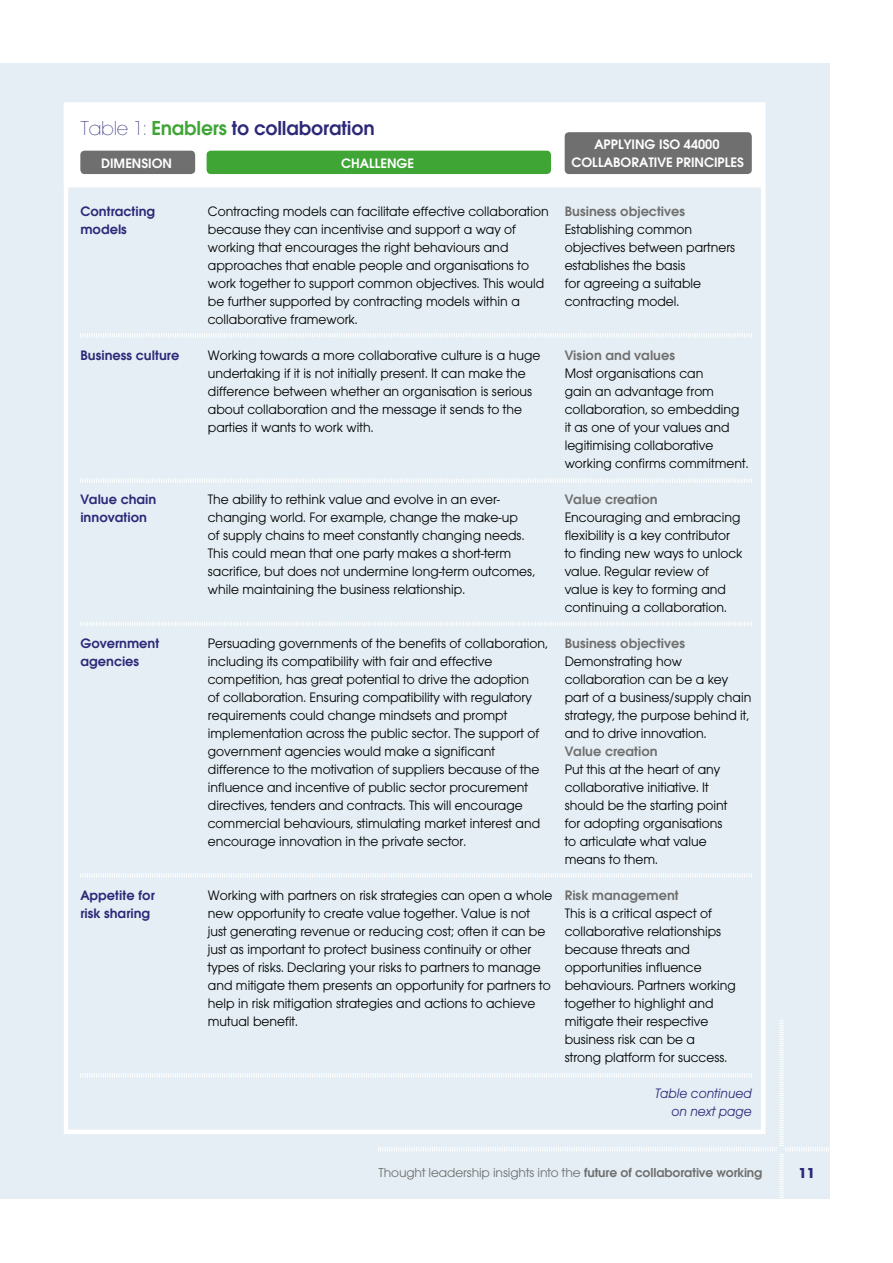
<style>
.page{position:relative;width:893px;height:1263px;background:#fff}
.page>*{position:absolute;margin:0;border:0;box-sizing:border-box;transform-origin:0 0}
.t1{font:600 21px "Avant Garde 2";letter-spacing:-.01em;color:#2d2979}
.t2{font:700 15px "Avant Garde 2";color:#2d2979}
.t3{font:14.25px/18px "Avant Garde 2";color:#000;scale:.96 1}
.t4{font:600 14.25px "Avant Garde 2";color:#2d2979}
.t5{font:600 14.25px "Avant Garde 2";color:#706f6f}
.t6{font:600 14.25px "Avant Garde 2";color:#fff}
.t7{font:italic 14.25px/18px "Avant Garde 2";color:#2d2979;text-align:right;scale:.96 1}
.t8{font:13.5px "Avant Garde 2";letter-spacing:-.01em;color:#706f6f}
.s1{font-weight:200}
.s2{color:#3fa535}
.s3{font-weight:600}
</style>
<div class="page">
<div style="left:0;top:64px;width:829px;height:1135px;background:#e4eef4"></div>
<div style="left:64px;top:102px;width:701px;height:85px;background:#fff"></div>
<div style="left:80px;top:151px;width:115px;height:23px;background:#706f6f;border-radius:4px"></div>
<div style="left:565px;top:132px;width:187px;height:42px;background:#706f6f;border-radius:4px"></div>
<div style="left:207px;top:151px;width:344px;height:23px;background:#3fa535;border-radius:4px"></div>
<svg style="left:80px;top:333px;width:672px;height:5px"></svg>
<svg style="left:80px;top:478px;width:672px;height:5px"></svg>
<svg style="left:80px;top:622px;width:672px;height:4px"></svg>
<svg style="left:80px;top:873px;width:672px;height:5px"></svg>
<svg style="left:80px;top:1020px;width:749px;height:178px"></svg>
<h1 class="t1" style="left:80px;top:116px;width:296px"><span class="s1">Table 1:</span> <span class="s2">Enablers</span> to collaboration</h1>
<p class="t6" style="left:101px;top:154px;width:9px">dime</p>
<p class="t6" style="left:132px;top:154px;width:42px">nsion</p>
<p class="t6" style="left:341px;top:154px;width:9px">challe</p>
<p class="t6" style="left:387px;top:154px;width:27px">nge</p>
<p class="t6" style="left:594px;top:136px;width:9px">appl</p>
<p class="t6" style="left:624px;top:136px;width:43px">ying iso</p>
<p class="t6" style="left:684px;top:136px;width:37px">44000</p>
<p class="t6" style="left:571px;top:154px;width:9px">collaborati</p>
<p class="t6" style="left:657px;top:154px;width:55px">ve principles</p>
<p class="t4" style="left:80px;top:203px;width:77px">Contracting</p>
<p class="t3" style="left:208px;top:202px;width:357px">Contracting models can facilitate effective collaboration</p>
<p class="t4" style="left:80px;top:221px;width:48px">models</p>
<p class="t3" style="left:208px;top:220px;width:352px">because they can incentivise and support a way of working that encourages the right behaviours and approaches that enable people and organisations to work together to support common objectives. This would be further supported by contracting models within a collaborative framework.</p>
<p class="t4" style="left:80px;top:347px;width:100px">Business culture</p>
<p class="t3" style="left:208px;top:346px;width:348px">Working towards a more collaborative culture is a huge undertaking if it is not initially present. It can make the difference between whether an organisation is serious about collaboration and the message it sends to the parties it wants to work with.</p>
<p class="t4" style="left:80px;top:491px;width:78px">Value chain</p>
<p class="t3" style="left:208px;top:490px;width:306px">The ability to rethink value and evolve in an ever-</p>
<p class="t4" style="left:80px;top:509px;width:68px">innovation</p>
<p class="t3" style="left:208px;top:508px;width:342px">changing world. For example, change the make-up<br>of supply chains to meet constantly changing needs.<br>This could mean that one party makes a short-term sacrifice, but does not undermine long-term outcomes, while maintaining the business relationship.</p>
<p class="t4" style="left:80px;top:635px;width:81px">Government</p>
<p class="t3" style="left:208px;top:634px;width:356px">Persuading governments of the benefits of collaboration,</p>
<p class="t4" style="left:80px;top:653px;width:61px">agencies</p>
<p class="t3" style="left:208px;top:652px;width:348px">including its compatibility with fair and effective competition, has great potential to drive the adoption of collaboration. Ensuring compatibility with regulatory requirements could change mindsets and prompt implementation across the public sector. The support of government agencies would make a significant difference to the motivation of suppliers because of the influence and incentive of public sector procurement directives, tenders and contracts. This will encourage commercial behaviours, stimulating market interest and encourage innovation in the private sector.</p>
<p class="t4" style="left:80px;top:887px;width:76px">Appetite for</p>
<p class="t3" style="left:208px;top:886px;width:360px">Working with partners on risk strategies can open a whole</p>
<p class="t4" style="left:80px;top:905px;width:72px">risk sharing</p>
<p class="t3" style="left:208px;top:904px;width:359px">new opportunity to create value together. Value is not just generating revenue or reducing cost; often it can be just as important to protect business continuity or other types of risks. Declaring your risks to partners to manage and mitigate them presents an opportunity for partners to help in risk mitigation strategies and actions to achieve mutual benefit.</p>
<p class="t5" style="left:565px;top:203px;width:122px">Business objectives</p>
<p class="t3" style="left:565px;top:220px;width:179px">Establishing common objectives between partners establishes the basis<br>for agreeing a suitable contracting model.</p>
<p class="t5" style="left:565px;top:347px;width:112px">Vision and values</p>
<p class="t3" style="left:565px;top:364px;width:193px">Most organisations can<br>gain an advantage from collaboration, so embedding it as one of your values and legitimising collaborative working confirms commitment.</p>
<p class="t5" style="left:565px;top:491px;width:95px">Value creation</p>
<p class="t3" style="left:565px;top:508px;width:187px">Encouraging and embracing flexibility is a key contributor to finding new ways to unlock value. Regular review of value is key to forming and continuing a collaboration.</p>
<p class="t5" style="left:565px;top:635px;width:122px">Business objectives</p>
<p class="t3" style="left:565px;top:652px;width:196px">Demonstrating how collaboration can be a key part of a business/supply chain strategy, the purpose behind it, and to drive innovation.</p>
<p class="t5" style="left:565px;top:743px;width:95px">Value creation</p>
<p class="t3" style="left:565px;top:760px;width:171px">Put this at the heart of any collaborative initiative. It should be the starting point for adopting organisations to articulate what value means to them.</p>
<p class="t5" style="left:565px;top:887px;width:116px">Risk management</p>
<p class="t3" style="left:565px;top:904px;width:180px">This is a critical aspect of collaborative relationships because threats and opportunities influence behaviours. Partners working together to highlight and mitigate their respective business risk can be a<br>strong platform for success.</p>
<p class="t7" style="left:655px;top:1084px;width:103px">Table continued on next page</p>
<p class="t8" style="left:379px;top:1165px;width:385px">Thought leadership insights into the <span class="s3">future of collaborative working</span></p>
<p class="t2" style="left:799px;top:1164px;width:18px">11</p>
</div>
